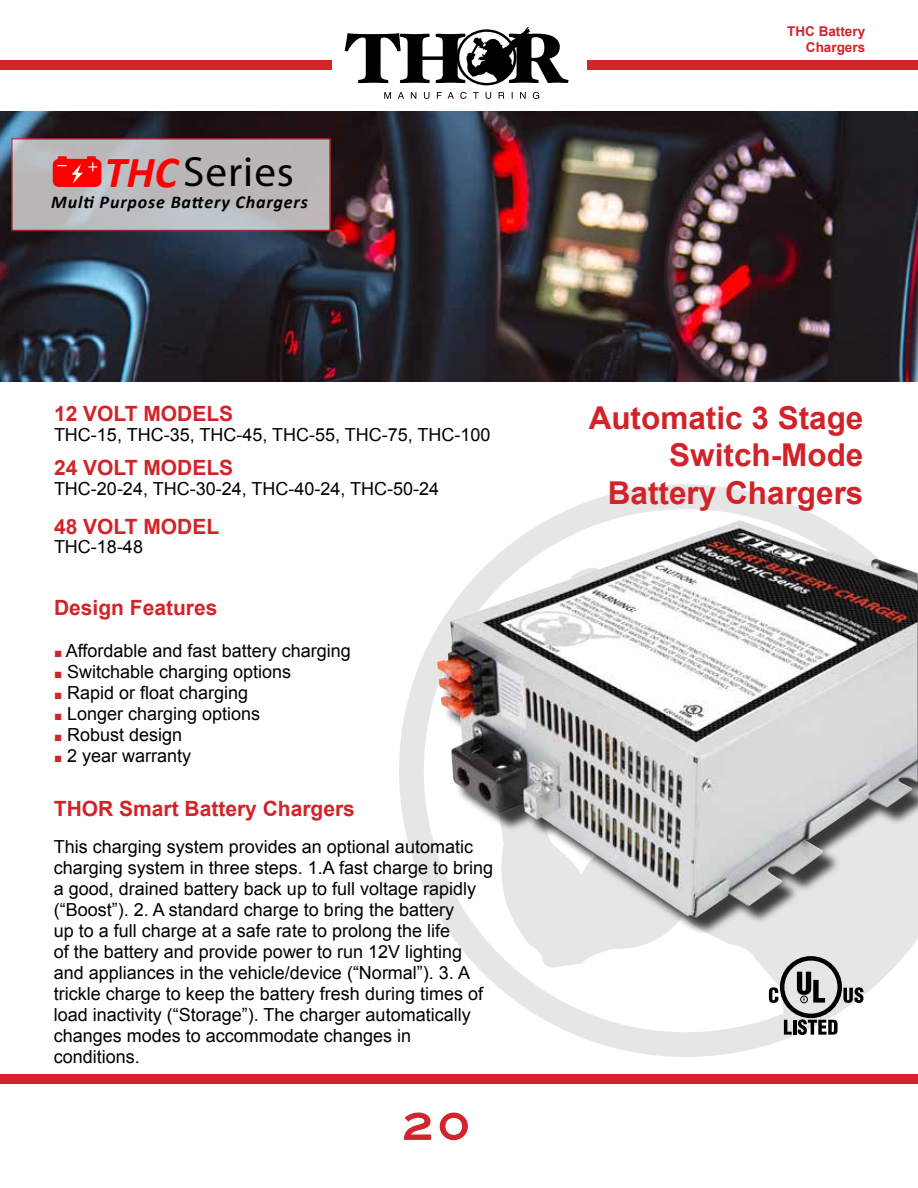
<style>
.page{position:relative;width:918px;height:1188px;background:#fff}
.page>*{position:absolute;margin:0;border:0;box-sizing:border-box;transform-origin:0 0}
.t1{font:42.45px "Myriad Pro";letter-spacing:.02em;color:#000}
.t2{font:35.1px "Blair Md ITCTT Medium";color:#d1242b}
.t3{font:700 31.5px/37.5px "Arial";color:#d2232a;text-align:right}
.t4{font:700 21px "Arial";color:#d2232a}
.t5{font:18px/21px "Arial";color:#000}
.t6{font:italic 700 18px "Calibri";letter-spacing:.045em;color:#000}
.t7{font:700 13.5px/16.2px "Arial";color:#d1242b;text-align:right}
.s1{font-family:"Calibri";font-weight:700;font-style:italic;font-size:44.55px;color:#f00}
.s2{font-size:13.5px;color:#d1242b}
</style>
<div class="page">
<svg style="left:399px;top:381px;width:519px;height:676px"></svg>
<svg style="left:345px;top:27px;width:223px;height:58px"></svg>
<svg style="left:384px;top:92px;width:7px;height:7px"></svg>
<svg style="left:398px;top:92px;width:6px;height:7px"></svg>
<svg style="left:411px;top:92px;width:5px;height:7px"></svg>
<svg style="left:424px;top:92px;width:5px;height:7px"></svg>
<svg style="left:437px;top:92px;width:5px;height:7px"></svg>
<svg style="left:448px;top:92px;width:6px;height:7px"></svg>
<svg style="left:460px;top:92px;width:6px;height:7px"></svg>
<svg style="left:473px;top:92px;width:6px;height:7px"></svg>
<svg style="left:486px;top:92px;width:5px;height:7px"></svg>
<svg style="left:499px;top:92px;width:5px;height:7px"></svg>
<svg style="left:520px;top:92px;width:6px;height:7px"></svg>
<svg style="left:533px;top:92px;width:6px;height:7px"></svg>
<div style="left:0;top:61px;width:331px;height:9px;background:#d1242b"></div>
<div style="left:588px;top:61px;width:330px;height:9px;background:#d1242b"></div>
<div style="left:0;top:1074px;width:918px;height:10px;background:#d1242b"></div>
<div style="left:440px;top:523px;width:478px;height:413px;background:#000;opacity:.75"></div>
<img style="left:437px;top:520px;width:481px;height:398px">
<svg style="left:784px;top:1020px;width:8px;height:15px"></svg>
<hr style="left:793px;top:1020px;width:4px;height:15px;background:#000">
<svg style="left:798px;top:1019px;width:40px;height:16px"></svg>
<svg style="left:843px;top:987px;width:21px;height:16px"></svg>
<div style="left:780px;top:956px;width:62px;height:62px;border:4px solid #000;border-radius:50%"></div>
<svg style="left:797px;top:972px;width:28px;height:31px"></svg>
<div style="left:800px;top:996px;width:8px;height:7px;border:1px solid #000;border-radius:50%"></div>
<svg style="left:769px;top:987px;width:9px;height:16px"></svg>
<svg style="left:403px;top:1112px;width:29px;height:28px"></svg>
<svg style="left:439px;top:1112px;width:29px;height:29px"></svg>
<img style="left:0;top:111px;width:918px;height:270px">
<svg style="left:11px;top:138px;width:320px;height:93px;background:#b9b4b6"></svg>
<div style="left:53px;top:159px;width:48px;height:28px;background:#f00;border-radius:6px"></div>
<svg style="left:58px;top:156px;width:39px;height:27px"></svg>
<h1 class="t1" style="left:104px;top:146px;width:191px"><span class="s1">THC</span>Series</h1>
<p class="t6" style="left:51px;top:190px;width:258px">Multi Purpose Battery Chargers</p>
<p class="t4" style="left:54px;top:400px;width:181px">12 VOLT MODELS</p>
<p class="t5" style="left:54px;top:424px;width:438px">THC-15, THC-35, THC-45, THC-55, THC-75, THC-100</p>
<p class="t4" style="left:54px;top:454px;width:181px">24 VOLT MODELS</p>
<p class="t5" style="left:54px;top:478px;width:387px">THC-20-24, THC-30-24, THC-40-24, THC-50-24</p>
<p class="t4" style="left:54px;top:512px;width:167px">48 VOLT MODEL</p>
<p class="t5" style="left:54px;top:537px;width:91px">THC-18-48</p>
<p class="t4" style="left:54px;top:594px;width:165px">Design Features</p>
<p class="t5" style="left:54px;top:641px;width:298px"><span class="s2">■</span> Affordable and fast battery charging</p>
<p class="t5" style="left:54px;top:662px;width:239px"><span class="s2">■</span> Switchable charging options</p>
<p class="t5" style="left:54px;top:683px;width:196px"><span class="s2">■</span> Rapid or float charging</p>
<p class="t5" style="left:54px;top:704px;width:208px"><span class="s2">■</span> Longer charging options</p>
<p class="t5" style="left:54px;top:725px;width:130px"><span class="s2">■</span> Robust design</p>
<p class="t5" style="left:54px;top:746px;width:139px"><span class="s2">■</span> 2 year warranty</p>
<p class="t4" style="left:54px;top:794px;width:303px">THOR Smart Battery Chargers</p>
<p class="t5" style="left:54px;top:837px;width:441px">This charging system provides an optional automatic charging system in three steps. 1.A fast charge to bring a good, drained battery back up to full voltage rapidly (“Boost”). 2. A standard charge to bring the battery<br>up to a full charge at a safe rate to prolong the life<br>of the battery and provide power to run 12V lighting and appliances in the vehicle/device (“Normal”). 3. A trickle charge to keep the battery fresh during times of load inactivity (“Storage”). The charger automatically changes modes to accommodate changes in conditions.</p>
<h2 class="t2" style="left:403px;top:1098px;width:68px">20</h2>
<p class="t7" style="left:787px;top:24px;width:80px">THC Battery<br>Chargers</p>
<h3 class="t3" style="left:589px;top:400px;width:276px">Automatic 3 Stage<br>Switch-Mode<br>Battery Chargers</h3>
</div>
